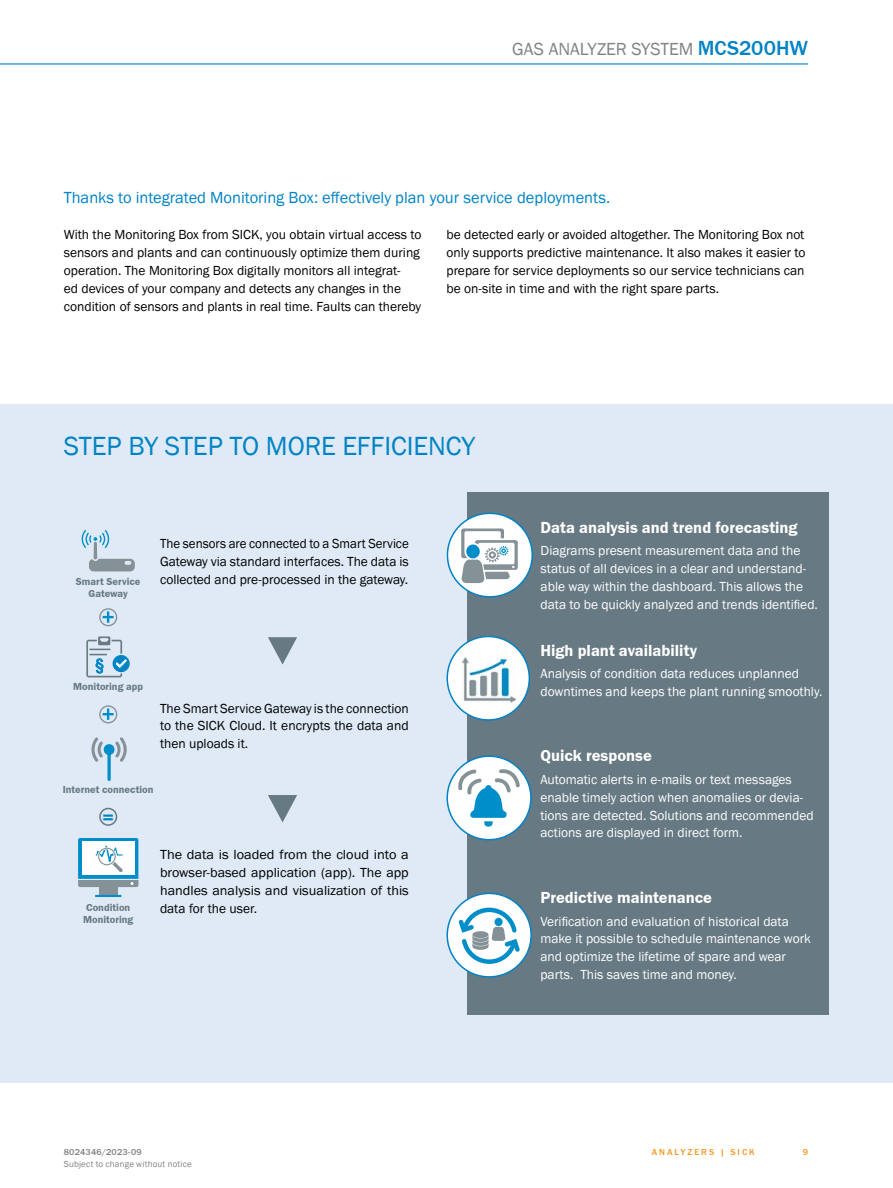
<style>
.page{position:relative;width:893px;height:1188px;background:#fff}
.page>*{position:absolute;margin:0;border:0;box-sizing:border-box;transform-origin:0 0}
.t1{font:67.5px "SICK Franklin";color:#677983}
.t2{font:27px "SICK Franklin";color:#0083c5}
.t3{font:700 19.5px "SICK Franklin";color:#0083c5}
.t4{font:18px "SICK Franklin";letter-spacing:-.005em;color:#808285}
.t5{font:700 16.5px "SICK Franklin";color:#fff}
.t6{font:16.5px "SICK Franklin";color:#0083c5}
.t7{font:13.5px/17.9px "SICK Franklin";color:#000;text-align:justify}
.t8{font:13.5px/17.9px "SICK Franklin";color:#fff}
.t9{font:13.5px/17.9px "SICK Franklin";color:#000;text-align:justify;scale:1.06 1}
.t10{font:700 10.5px/12px "SICK Franklin";color:#677983}
.t11{font:9px "SICK Franklin";letter-spacing:.02em;color:#808285}
.t12{font:500 9px "SICK Franklin";letter-spacing:.02em;color:#808285}
.t13{font:500 9px "SICK Franklin";letter-spacing:.225em;color:#f7941e}
.s1{font-weight:500;font-size:21px;color:#0083c5}
</style>
<div class="page">
<hr style="left:0;top:63px;width:808px;height:2px;background:#0083c5">
<div style="left:0;top:404px;width:893px;height:679px;background:#dfeaf6"></div>
<div style="left:468px;top:492px;width:361px;height:523px;background:#677983"></div>
<div style="left:447px;top:636px;width:82px;height:84px;background:#fff;border-radius:50%"></div>
<div style="left:446px;top:636px;width:84px;height:85px;border:2px solid #0083c5;border-radius:50%"></div>
<img style="left:461px;top:657px;width:55px;height:46px">
<div style="left:447px;top:893px;width:84px;height:84px;background:#fff;border-radius:50%"></div>
<div style="left:446px;top:893px;width:86px;height:85px;border:2px solid #0083c5;border-radius:50%"></div>
<svg style="left:455px;top:905px;width:68px;height:61px"></svg>
<div style="left:447px;top:513px;width:85px;height:84px;background:#fff;border-radius:50%"></div>
<div style="left:447px;top:513px;width:86px;height:85px;border:2px solid #0083c5;border-radius:50%"></div>
<svg style="left:461px;top:528px;width:57px;height:55px"></svg>
<div style="left:447px;top:756px;width:84px;height:84px;background:#fff;border-radius:50%"></div>
<div style="left:446px;top:755px;width:86px;height:85px;border:2px solid #0083c5;border-radius:50%"></div>
<svg style="left:458px;top:769px;width:62px;height:58px"></svg>
<div style="left:99px;top:608px;width:18px;height:18px;border:1px solid #849197;border-radius:50%"></div>
<svg style="left:103px;top:611px;width:11px;height:12px"></svg>
<div style="left:99px;top:705px;width:18px;height:18px;border:1px solid #849197;border-radius:50%"></div>
<svg style="left:103px;top:709px;width:11px;height:11px"></svg>
<div style="left:99px;top:808px;width:18px;height:18px;border:2px solid #677983;border-radius:50%"></div>
<svg style="left:86px;top:636px;width:44px;height:41px"></svg>
<svg style="left:107px;top:752px;width:4px;height:29px"></svg>
<svg style="left:91px;top:737px;width:36px;height:25px"></svg>
<svg style="left:78px;top:838px;width:60px;height:59px;background:#accede"></svg>
<hr style="left:94px;top:542px;width:3px;height:17px;background:#849197;border-radius:2px">
<svg style="left:89px;top:559px;width:46px;height:12px"></svg>
<svg style="left:82px;top:530px;width:27px;height:18px"></svg>
<h3 class="t4" style="left:512px;top:38px;width:297px">Gas analyzer System <span class="s1">MCS200HW</span></h3>
<p class="t6" style="left:64px;top:188px;width:548px">Thanks to integrated Monitoring Box: effectively plan your service deployments.</p>
<p class="t7" style="left:64px;top:226px;width:359px;text-align:left">With the Monitoring Box from SICK, you obtain virtual access to sensors and plants and can continuously optimize them during operation. The Monitoring Box digitally monitors all integrat-<br>ed devices of your company and detects any changes in the condition of sensors and plants in real time. Faults can thereby</p>
<p class="t7" style="left:446px;top:226px;width:361px">be detected early or avoided altogether. The Monitoring Box not only supports predictive maintenance. It also makes it easier to prepare for service deployments so our service technicians can be on-site in time and with the right spare parts.</p>
<h2 class="t2" style="left:64px;top:429px;width:221px">STEP BY STEP TO MOR</h2>
<h2 class="t2" style="left:321px;top:429px;width:156px">E EFFICIENCY</h2>
<p class="t10" style="left:76px;top:576px;width:66px;text-align:center">Smart Service<br>Gateway</p>
<p class="t7" style="left:160px;top:535px;width:250px">The sensors are connected to a Smart Service Gateway via standard interfaces. The data is collected and pre-processed in the gateway.</p>
<p class="t5" style="left:541px;top:517px;width:259px">Data analysis and trend forecasting</p>
<p class="t8" style="left:541px;top:542px;width:279px">Diagrams present measurement data and the status of all devices in a clear and understand&shy;able way within the dashboard. This allows the data to be quickly analyzed and trends identified.</p>
<p class="t10" style="left:73px;top:680px;width:71px">Monitoring app</p>
<h1 class="t1" style="left:324px;top:632px;width:35px;rotate:90deg">▸</h1>
<p class="t5" style="left:540px;top:640px;width:158px">High plant availability</p>
<p class="t8" style="left:540px;top:665px;width:283px">Analysis of condition data reduces unplanned downtimes and keeps the plant running smoothly.</p>
<p class="t7" style="left:160px;top:699px;width:250px">The Smart Service Gateway is the connection to the SICK Cloud. It encrypts the data and then uploads it.</p>
<p class="t10" style="left:63px;top:784px;width:92px">Internet connection</p>
<h3 class="t3" style="left:103px;top:805px;width:13px">=</h3>
<h1 class="t1" style="left:324px;top:790px;width:35px;rotate:90deg">▸</h1>
<p class="t10" style="left:83px;top:902px;width:52px">Condition<br>Monitoring</p>
<p class="t9" style="left:160px;top:846px;width:236px">The data is loaded from the cloud into a browser-based application (app). The app handles analysis and visualization of this data for the user.</p>
<p class="t5" style="left:540px;top:746px;width:113px">Quick response</p>
<p class="t8" style="left:540px;top:771px;width:275px">Automatic alerts in e-mails or text messages enable timely action when anomalies or devia&shy;tions are detected. Solutions and recommended actions are displayed in direct form.</p>
<p class="t5" style="left:540px;top:887px;width:173px">Predictive maintenance</p>
<p class="t8" style="left:540px;top:912px;width:272px">Verification and evaluation of historical data make it possible to schedule maintenance work and optimize the lifetime of spare and wear parts. This saves time and money.</p>
<p class="t12" style="left:64px;top:1146px;width:80px">8024346/2023-09</p>
<p class="t13" style="left:652px;top:1146px;width:104px">ANALYZERS | SICK</p>
<p class="t11" style="left:64px;top:1159px;width:130px">Subject to change without notice</p>
<p class="t13" style="left:803px;top:1146px;width:7px">9</p>
</div>
